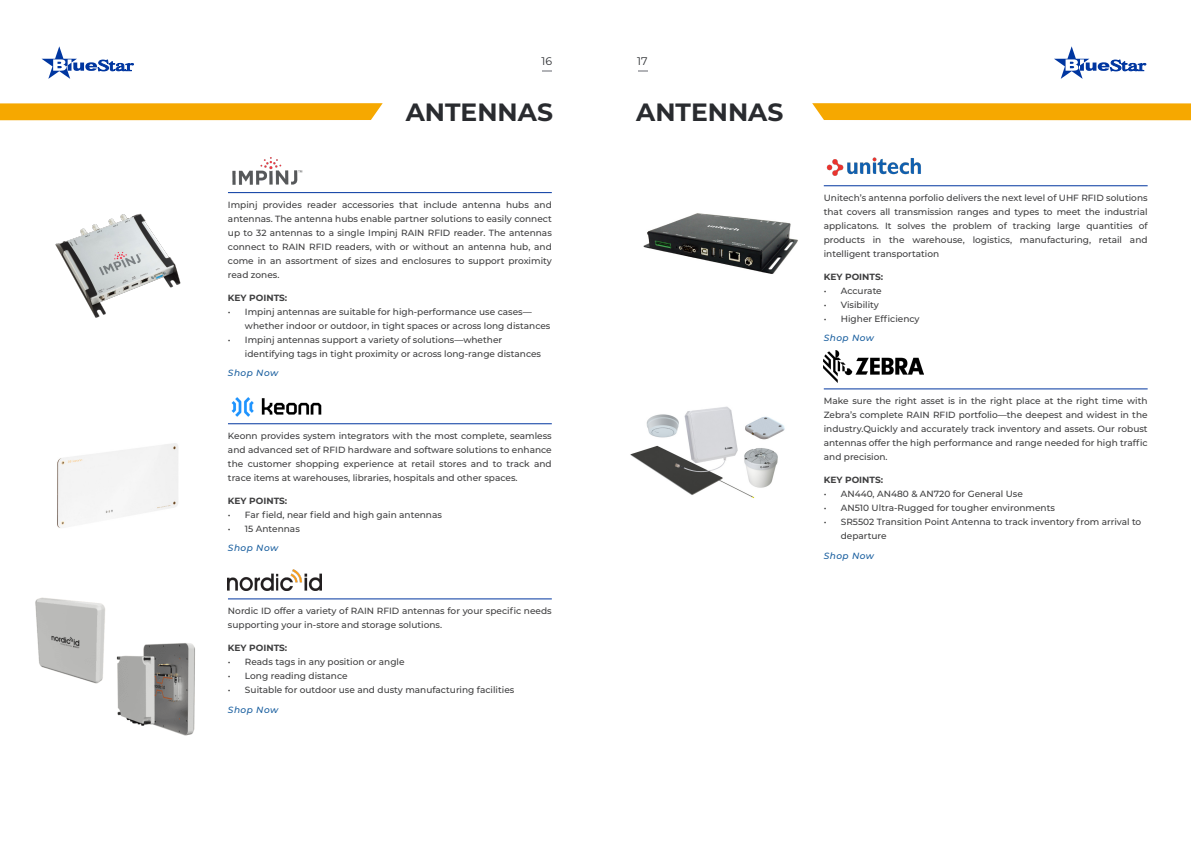
<style>
.page{position:relative;width:1191px;height:842px;background:#fff}
.page>*{position:absolute;margin:0;border:0;box-sizing:border-box;transform-origin:0 0}
.Headline{font:700 25px "Montserrat";color:#292b2f}
.t1{font:11px "Montserrat";color:#292b2f}
.Paragraph{font:500 9px/14px "Montserrat";color:#3e3e3f;text-align:justify}
.KeyPoints{font:700 9px "Montserrat";color:#3e3e3f}
.Websites{font:italic 500 9px "Montserrat";letter-spacing:.05em;color:#175d9e}
</style>
<div class="page">
<svg style="left:42px;top:46px;width:92px;height:33px"></svg>
<svg style="left:1054px;top:46px;width:92px;height:33px"></svg>
<svg style="left:638px;top:70px;width:9px;height:2px"></svg>
<svg style="left:542px;top:70px;width:10px;height:2px"></svg>
<svg style="left:0;top:103px;width:383px;height:17px;background:#f6aa08"></svg>
<svg style="left:812px;top:103px;width:379px;height:17px;background:#f6aa08"></svg>
<hr style="left:823px;top:185px;width:324px;height:1px;background:#0036a0">
<hr style="left:823px;top:388px;width:324px;height:1px;background:#0036a0">
<img style="left:826px;top:157px;width:95px;height:19px">
<img style="left:823px;top:351px;width:100px;height:32px">
<img style="left:643px;top:213px;width:155px;height:61px">
<hr style="left:228px;top:192px;width:324px;height:1px;background:#0036a0">
<hr style="left:228px;top:423px;width:324px;height:1px;background:#0036a0">
<hr style="left:228px;top:598px;width:324px;height:1px;background:#0036a0">
<img style="left:232px;top:157px;width:71px;height:28px">
<img style="left:231px;top:397px;width:91px;height:20px">
<img style="left:228px;top:569px;width:93px;height:21px">
<img style="left:630px;top:406px;width:155px;height:92px">
<img style="left:55px;top:213px;width:126px;height:105px">
<img style="left:57px;top:443px;width:121px;height:85px">
<img style="left:35px;top:597px;width:160px;height:139px">
<p class="t1" style="left:541px;top:53px;width:12px">16</p>
<p class="t1" style="left:637px;top:53px;width:12px">17</p>
<p class="Headline" style="left:406px;top:94px;width:149px">ANTENNAS</p>
<p class="Headline" style="left:636px;top:94px;width:149px">ANTENNAS</p>
<p class="Paragraph" style="left:228px;top:198px;width:325px">Impinj provides reader accessories that include antenna hubs and antennas. The antenna hubs enable partner solutions to easily connect up to 32 antennas to a single Impinj RAIN RFID reader. The antennas connect to RAIN RFID readers, with or without an antenna hub, and come in an assortment of sizes and enclosures to support proximity read zones.</p>
<p class="KeyPoints" style="left:228px;top:291px;width:61px">KEY POINTS:</p>
<p class="Paragraph" style="left:245px;top:304px;width:307px;text-indent:-17px">• Impinj antennas are suitable for high-performance use cases— whether indoor or outdoor, in tight spaces or across long distances</p>
<p class="Paragraph" style="left:245px;top:332px;width:297px;text-indent:-17px">• Impinj antennas support a variety of solutions—whether identifying tags in tight proximity or across long-range distances</p>
<p class="Websites" style="left:228px;top:367px;width:52px">Shop Now</p>
<p class="Paragraph" style="left:228px;top:429px;width:325px">Keonn provides system integrators with the most complete, seamless and advanced set of RFID hardware and software solutions to enhance the customer shopping experience at retail stores and to track and trace items at warehouses, libraries, hospitals and other spaces.</p>
<p class="KeyPoints" style="left:228px;top:494px;width:61px">KEY POINTS:</p>
<p class="Paragraph" style="left:228px;top:507px;width:215px">• Far field, near field and high gain antennas</p>
<p class="Paragraph" style="left:228px;top:521px;width:73px">• 15 Antennas</p>
<p class="Websites" style="left:228px;top:542px;width:52px">Shop Now</p>
<p class="Paragraph" style="left:228px;top:604px;width:325px">Nordic ID offer a variety of RAIN RFID antennas for your specific needs supporting your in-store and storage solutions.</p>
<p class="KeyPoints" style="left:228px;top:641px;width:61px">KEY POINTS:</p>
<p class="Paragraph" style="left:228px;top:654px;width:178px">• Reads tags in any position or angle</p>
<p class="Paragraph" style="left:228px;top:668px;width:121px">• Long reading distance</p>
<p class="Paragraph" style="left:228px;top:682px;width:288px">• Suitable for outdoor use and dusty manufacturing facilities</p>
<p class="Websites" style="left:228px;top:703px;width:52px">Shop Now</p>
<p class="Paragraph" style="left:823px;top:191px;width:325px">Unitech’s antenna porfolio delivers the next level of UHF RFID solutions that covers all transmission ranges and types to meet the industrial applicatons. It solves the problem of tracking large quantities of products in the warehouse, logistics, manufacturing, retail and intelligent transportation</p>
<p class="KeyPoints" style="left:823px;top:270px;width:61px">KEY POINTS:</p>
<p class="Paragraph" style="left:823px;top:283px;width:59px">• Accurate</p>
<p class="Paragraph" style="left:823px;top:297px;width:57px">• Visibility</p>
<p class="Paragraph" style="left:823px;top:311px;width:97px">• Higher Efficiency</p>
<p class="Websites" style="left:823px;top:332px;width:52px">Shop Now</p>
<p class="Paragraph" style="left:823px;top:394px;width:325px">Make sure the right asset is in the right place at the right time with Zebra’s complete RAIN RFID portfolio—the deepest and widest in the industry.Quickly and accurately track inventory and assets. Our robust antennas offer the high performance and range needed for high traffic and precision.</p>
<p class="KeyPoints" style="left:823px;top:473px;width:61px">KEY POINTS:</p>
<p class="Paragraph" style="left:823px;top:486px;width:201px">• AN440, AN480 &amp; AN720 for General Use</p>
<p class="Paragraph" style="left:823px;top:500px;width:233px">• AN510 Ultra-Rugged for tougher environments</p>
<p class="Paragraph" style="left:840px;top:514px;width:302px;text-indent:-17px">• SR5502 Transition Point Antenna to track inventory from arrival to departure</p>
<p class="Websites" style="left:823px;top:549px;width:52px">Shop Now</p>
</div>
